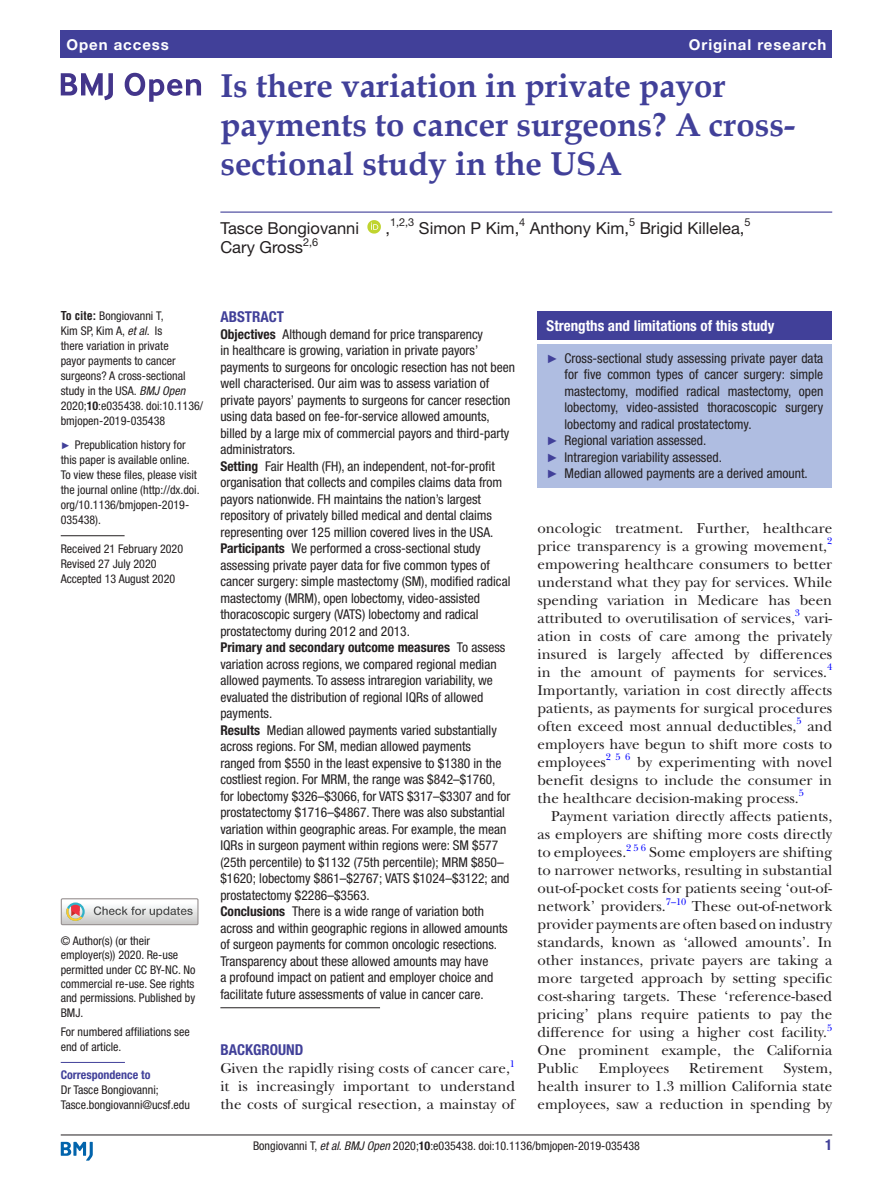
<style>
.page{position:relative;width:893px;height:1191px;background:#fff}
.page>*{position:absolute;margin:0;border:0;box-sizing:border-box;transform-origin:0 0}
.t1{font:700 33px/39px "Book Antiqua";color:#414099}
.t2{font:16.5px "Helvetica Neue LT Std";color:#231f20}
.t3{font:15px/18px "New Baskerville";color:#231f20;text-align:justify}
.t4{font:700 condensed 15px "Helvetica Neue LT Std";color:#fff}
.t5{font:700 15px "Helvetica Neue LT Std";letter-spacing:.065em;color:#fff}
.t6{font:700 condensed 15px "Helvetica Neue LT Std";color:#414099}
.t7{font:condensed 13.5px/16.5px "Helvetica Neue LT Std";color:#231f20}
.t8{font:condensed 12px/15px "Helvetica Neue LT Std";color:#231f20}
.t9{font:700 condensed 12px "Helvetica Neue LT Std";color:#414099}
.t10{font:10.95px "Helvetica Neue LT Std";color:#231f20}
.t11{font:9.9px "New Baskerville";color:#00f}
.s1{font-family:"Helvetica LT Std";font-weight:700}
.s2{font-style:italic}
.s3{font-weight:700}
.s4{font-family:"Arial";font-stretch:normal;font-size:9.75px;color:#414099}
.s5{font-family:"Arial";font-stretch:normal;font-size:12px;color:#414099}
</style>
<div class="page">
<hr style="left:61px;top:1134px;width:771px;height:1px;background:#231f20">
<svg style="left:61px;top:1141px;width:32px;height:19px"></svg>
<div style="left:61px;top:31px;width:771px;height:27px;background:#414099"></div>
<hr style="left:220px;top:211px;width:612px;height:2px;background:#414099">
<svg style="left:367px;top:220px;width:14px;height:14px"></svg>
<hr style="left:61px;top:535px;width:64px;height:1px;background:#231f20">
<hr style="left:61px;top:1062px;width:64px;height:1px;background:#414099">
<svg style="left:61px;top:73px;width:52px;height:27px"></svg>
<svg style="left:125px;top:73px;width:76px;height:29px"></svg>
<div style="left:61px;top:898px;width:138px;height:27px;border:1px solid #969090"></div>
<svg style="left:61px;top:898px;width:137px;height:26px"></svg>
<hr style="left:220px;top:1007px;width:160px;height:1px;background:#231f20">
<div style="left:538px;top:311px;width:294px;height:29px;background:#414099"></div>
<div style="left:538px;top:344px;width:294px;height:143px;background:#afbde1"></div>
<p class="t5" style="left:66px;top:35px;width:104px">Open access</p>
<p class="t5" style="left:689px;top:35px;width:139px">Original research</p>
<h1 class="t1" style="left:220px;top:66px;width:576px">Is there variation in private payor payments to cancer surgeons? A cross&shy;sectional study in the USA</h1>
<p class="t2" style="left:220px;top:218px;width:140px">Tasce Bongiovanni</p>
<p class="t2" style="left:385px;top:218px;width:6px">,</p>
<p class="t10" style="left:390px;top:216px;width:26px">1,2,3</p>
<p class="t2" style="left:419px;top:218px;width:102px">Simon P Kim,</p>
<p class="t10" style="left:519px;top:216px;width:8px">4</p>
<p class="t2" style="left:530px;top:218px;width:101px">Anthony Kim,</p>
<p class="t10" style="left:629px;top:216px;width:8px">5</p>
<p class="t2" style="left:640px;top:218px;width:106px">Brigid Killelea,</p>
<p class="t10" style="left:744px;top:216px;width:8px">5</p>
<p class="t2" style="left:220px;top:237px;width:84px">Cary Gross</p>
<p class="t10" style="left:303px;top:235px;width:17px">2,6</p>
<p class="t8" style="left:61px;top:308px;width:144px"><span class="s1">To cite:</span> Bongiovanni T,<br>Kim SP, Kim A, <span class="s2">et al</span>. Is<br>there variation in private<br>payor payments to cancer surgeons? A cross-sectional study in the USA. <span class="s2">BMJ Open<br></span>2020;<span class="s3">10</span>:e035438. doi:10.1136/ bmjopen-2019-035438</p>
<p class="t8" style="left:61px;top:437px;width:140px"><span class="s4">►</span> Prepublication history for this paper is available online.<br>To view these files, please visit the journal online (http://dx.doi. org/10.1136/bmjopen-2019-<br>035438).</p>
<p class="t8" style="left:61px;top:541px;width:124px">Received 21 February 2020<br>Revised 27 July 2020<br>Accepted 13 August 2020</p>
<p class="t8" style="left:61px;top:933px;width:136px;line-height:14.4px">© Author(s) (or their employer(s)) 2020. Re-use permitted under CC BY-NC. No commercial re-use. See rights and permissions. Published by<br>BMJ.</p>
<p class="t8" style="left:61px;top:1024px;width:130px">For numbered affiliations see end of article.</p>
<p class="t9" style="left:61px;top:1067px;width:91px">Correspondence to</p>
<p class="t8" style="left:61px;top:1082px;width:131px">Dr Tasce Bongiovanni;<br>Tasce.bongiovanni@ucsf.edu</p>
<p class="t6" style="left:220px;top:308px;width:65px">ABSTRACT</p>
<p class="t7" style="left:220px;top:325px;width:296px"><span class="s3">Objectives</span> Although demand for price transparency<br>in healthcare is growing, variation in private payors’ payments to surgeons for oncologic resection has not been well characterised. Our aim was to assess variation of private payors’ payments to surgeons for cancer resection using data based on fee-for-service allowed amounts, billed by a large mix of commercial payors and third-party administrators.<br><span class="s3">Setting</span> Fair Health (FH), an independent, not-for-profit organisation that collects and compiles claims data from payors nationwide. FH maintains the nation’s largest repository of privately billed medical and dental claims representing over 125 million covered lives in the USA.<br><span class="s3">Participants</span> We performed a cross-sectional study assessing private payer data for five common types of cancer surgery: simple mastectomy (SM), modified radical mastectomy (MRM), open lobectomy, video-assisted thoracoscopic surgery (VATS) lobectomy and radical prostatectomy during 2012 and 2013.<br><span class="s3">Primary and secondary outcome measures</span> To assess variation across regions, we compared regional median allowed payments. To assess intraregion variability, we evaluated the distribution of regional IQRs of allowed payments.<br><span class="s3">Results</span> Median allowed payments varied substantially across regions. For SM, median allowed payments<br>ranged from $550 in the least expensive to $1380 in the costliest region. For MRM, the range was $842–$1760,<br>for lobectomy $326–$3066, for VATS $317–$3307 and for prostatectomy $1716–$4867. There was also substantial variation within geographic areas. For example, the mean IQRs in surgeon payment within regions were: SM $577 (25th percentile) to $1132 (75th percentile); MRM $850– $1620; lobectomy $861–$2767; VATS $1024–$3122; and prostatectomy $2286–$3563.<br><span class="s3">Conclusions</span> There is a wide range of variation both across and within geographic regions in allowed amounts of surgeon payments for common oncologic resections.<br>Transparency about these allowed amounts may have<br>a profound impact on patient and employer choice and facilitate future assessments of value in cancer care.</p>
<p class="t6" style="left:220px;top:1041px;width:85px">BACKGROUND</p>
<p class="t3" style="left:220px;top:1059px;width:291px">Given the rapidly rising costs of cancer care,</p>
<p class="t11" style="left:510px;top:1057px;width:7px">1</p>
<p class="t3" style="left:220px;top:1077px;width:296px">it is increasingly important to understand the costs of surgical resection, a mainstay of</p>
<p class="t4" style="left:547px;top:317px;width:229px">Strengths and limitations of this study</p>
<p class="t7" style="left:547px;top:350px;width:278px"><span class="s5">►</span> Cross-sectional study assessing private payer data</p>
<p class="t7" style="left:565px;top:366px;width:260px">for five common types of cancer surgery: simple</p>
<p class="t7" style="left:565px;top:383px;width:260px">mastectomy, modified radical mastectomy, open</p>
<p class="t7" style="left:565px;top:399px;width:260px">lobectomy, video-assisted thoracoscopic surgery</p>
<p class="t7" style="left:565px;top:416px;width:188px">lobectomy and radical prostatectomy.</p>
<p class="t7" style="left:547px;top:432px;width:161px"><span class="s5">►</span> Regional variation assessed.</p>
<p class="t7" style="left:547px;top:449px;width:177px"><span class="s5">►</span> Intraregion variability assessed.</p>
<p class="t7" style="left:547px;top:465px;width:263px"><span class="s5">►</span> Median allowed payments are a derived amount.</p>
<p class="t3" style="left:538px;top:519px;width:296px">oncologic treatment. Further, healthcare price transparency is a growing movement,<sup>2 </sup>empowering healthcare consumers to better understand what they pay for services. While spending variation in Medicare has been attributed to overutilisation of services,</p>
<p class="t11" style="left:795px;top:607px;width:7px">3</p>
<p class="t3" style="left:538px;top:609px;width:296px;text-indent:267px">vari&shy;ation in costs of care among the privately insured is largely affected by differences in the amount of payments for services.</p>
<p class="t11" style="left:827px;top:661px;width:7px">4</p>
<p class="t3" style="left:538px;top:681px;width:296px">Importantly, variation in cost directly affects patients, as payments for surgical procedures often exceed most annual deductibles,</p>
<p class="t11" style="left:796px;top:715px;width:7px">5</p>
<p class="t3" style="left:538px;top:717px;width:296px;text-indent:270px">and employers have begun to shift more costs to employees</p>
<p class="t11" style="left:606px;top:751px;width:26px">2 5 6</p>
<p class="t3" style="left:538px;top:753px;width:296px;text-indent:100px">by experimenting with novel benefit designs to include the consumer in the healthcare decision-making process.</p>
<p class="t11" style="left:799px;top:787px;width:7px">5</p>
<p class="t3" style="left:538px;top:807px;width:296px;text-indent:14px">Payment variation directly affects patients, as employers are shifting more costs directly to employees.</p>
<p class="t11" style="left:626px;top:841px;width:21px">2 5 6</p>
<p class="t3" style="left:538px;top:843px;width:296px;text-indent:112px">Some employers are shifting to narrower networks, resulting in substantial out-of-pocket costs for patients seeing ‘out-of&shy;network’ providers.</p>
<p class="t11" style="left:666px;top:895px;width:22px">7–10</p>
<p class="t3" style="left:538px;top:897px;width:296px;text-indent:154px">These out-of-network provider payments are often based on industry standards, known as ‘allowed amounts’. In other instances, private payers are taking a more targeted approach by setting specific cost-sharing targets. These ‘reference-based pricing’ plans require patients to pay the difference for using a higher cost facility.<sup>5<br></sup>One prominent example, the California Public</p>
<p class="t3" style="left:599px;top:1059px;width:72px">Employees</p>
<p class="t3" style="left:689px;top:1059px;width:76px">Retirement</p>
<p class="t3" style="left:538px;top:1059px;width:296px;text-indent:246px">System, health insurer to 1.3 million California state employees, saw a reduction in spending by</p>
<p class="t8" style="left:253px;top:1137px;width:388px">Bongiovanni T, <span class="s2">et al</span>. <span class="s2">BMJ Open</span> 2020;<span class="s3">10</span>:e035438. doi:10.1136/bmjopen-2019-035438</p>
<p class="t6" style="left:825px;top:1135px;width:9px">1</p>
</div>
